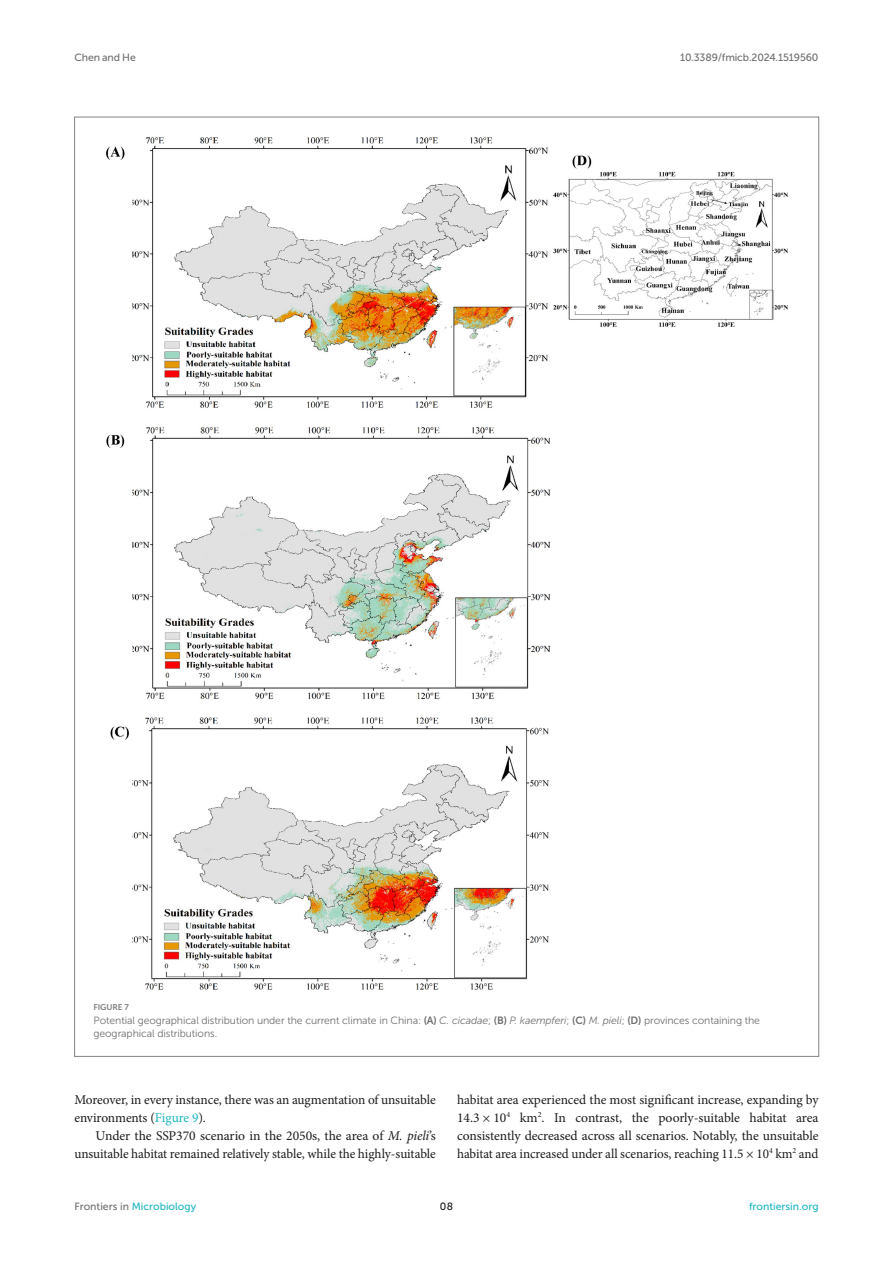
<style>
.page{position:relative;width:893px;height:1263px;background:#fff}
.page>*{position:absolute;margin:0;border:0;box-sizing:border-box;transform-origin:0 0}
.TEXT{font:13.5px/18px "Minion Pro";letter-spacing:-.005em;color:#1b1c1b}
.FIG_LEG{font:10.5px/13.5px "Museo Sans 300";letter-spacing:-.01em;color:#706f70}
.t1{font:10.5px "Museo Sans 500";color:#1db5c3}
.t2{font:10.5px "Museo Sans 500";letter-spacing:-.015em;color:#706f70}
.t3{font:10.5px "Museo Sans 500";color:#1b1c1b}
.FIG_HD{font:8.25px "Museo Sans 700";letter-spacing:-.01em;color:#7e7f7f}
.s1{font-family:"Museo Sans 700"}
.s2{font-style:italic}
.s3{color:#1db5c3}
.s4{color:#706f70}
</style>
<div class="page">
<img style="left:106px;top:137px;width:682px;height:853px">
<p class="t2" style="left:74px;top:51px;width:63px">Chen and He</p>
<p class="t2" style="left:680px;top:51px;width:140px">10.3389/fmicb.2024.1519560</p>
<p class="FIG_HD" style="left:94px;top:1003px;width:37px">FIGURE 7</p>
<p class="FIG_LEG" style="left:94px;top:1014px;width:668px">Potential geographical distribution under the current climate in China: <span class="s1">(A)</span> <span class="s2">C. cicadae</span>; <span class="s1">(B)</span> <span class="s2">P. kaempferi</span>; <span class="s1">(C)</span> <span class="s2">M. pieli</span>; <span class="s1">(D)</span> provinces containing the geographical distributions.</p>
<p class="TEXT" style="left:74px;top:1091px;width:363px">Moreover, in every instance, there was an augmentation of unsuitable environments (<span class="s3">Figure 9</span>).</p>
<p class="TEXT" style="left:74px;top:1127px;width:363px;text-align:right">Under the SSP370 scenario in the 2050s, the area of <span class="s2">M. pieli</span>’s unsuitable habitat remained relatively stable, while the highly-suitable</p>
<p class="TEXT" style="left:457px;top:1091px;width:363px;text-align:justify">habitat area experienced the most significant increase, expanding by 14.3 × 10<sup>4</sup> km<sup>2</sup>. In contrast, the poorly-suitable habitat area consistently decreased across all scenarios. Notably, the unsuitable habitat area increased under all scenarios, reaching 11.5 × 10<sup>4</sup> km<sup>2</sup> and</p>
<p class="t1" style="left:74px;top:1200px;width:123px"><span class="s4">Frontiers in</span> Microbiology</p>
<p class="t3" style="left:440px;top:1200px;width:15px">08</p>
<p class="t1" style="left:749px;top:1200px;width:71px">frontiersin.org</p>
</div>
